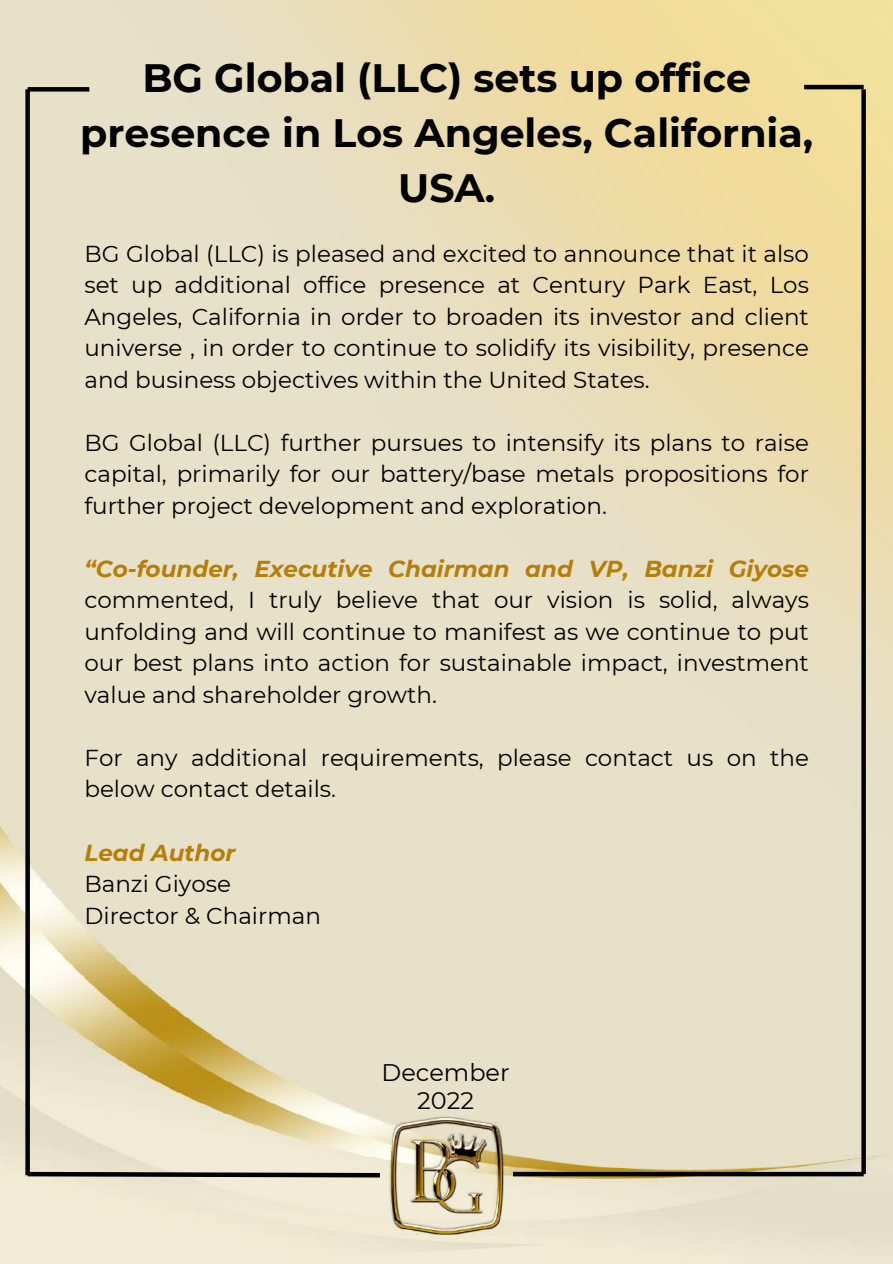
<style>
.page{position:relative;width:893px;height:1264px;background:#fff}
.page>*{position:absolute;margin:0;border:0;box-sizing:border-box;transform-origin:0 0}
.t1{font:700 39.45px/55.2px "Montserrat";color:#000;text-align:center}
.t2{font:24px/27.8px "Montserrat";color:#000;text-align:center}
.t3{font:22.95px/31.5px "Montserrat";color:#000;text-align:justify}
.t4{font:italic 700 22.95px "Montserrat";color:#b57e08}
</style>
<div class="page">
<div style="left:0;top:0;width:892px;height:1263px;background:#e7e1ca"></div>
<img style="left:89px;top:0;width:803px;height:825px">
<div style="left:28px;top:87px;width:61px;height:5px;background:#000"></div>
<hr style="left:804px;top:85px;width:59px;height:4px;background:#000">
<img style="left:0;top:825px;width:885px;height:438px">
<div style="left:25px;top:89px;width:5px;height:1086px;background:#000"></div>
<svg style="left:861px;top:89px;width:4px;height:1085px;background:#171612"></svg>
<div style="left:513px;top:1171px;width:350px;height:5px;background:#000"></div>
<svg style="left:23px;top:1169px;width:361px;height:10px"></svg>
<img style="left:387px;top:1115px;width:119px;height:119px">
<h1 class="t1" style="left:80px;top:50px;width:734px">BG Global (LLC) sets up office presence in Los Angeles, California,<br>USA.</h1>
<p class="t3" style="left:84px;top:238px;width:726px">BG Global (LLC) is pleased and excited to announce that it also set up additional office presence at Century Park East, Los Angeles, California in order to broaden its investor and client universe , in order to continue to solidify its visibility, presence and business objectives within the United States.</p>
<p class="t3" style="left:84px;top:427px;width:726px">BG Global (LLC) further pursues to intensify its plans to raise capital, primarily for our battery/base metals propositions for further project development and exploration.</p>
<p class="t4" style="left:84px;top:554px;width:726px">“Co-founder, Executive Chairman and VP, Banzi Giyose</p>
<p class="t3" style="left:84px;top:584px;width:726px">commented, I truly believe that our vision is solid, always unfolding and will continue to manifest as we continue to put our best plans into action for sustainable impact, investment value and shareholder growth.</p>
<p class="t3" style="left:84px;top:742px;width:726px">For any additional requirements, please contact us on the below contact details.</p>
<p class="t4" style="left:84px;top:838px;width:152px">Lead Author</p>
<p class="t3" style="left:84px;top:868px;width:238px">Banzi Giyose<br>Director &amp; Chairman</p>
<p class="t2" style="left:381px;top:1058px;width:130px">December<br>2022</p>
</div>
